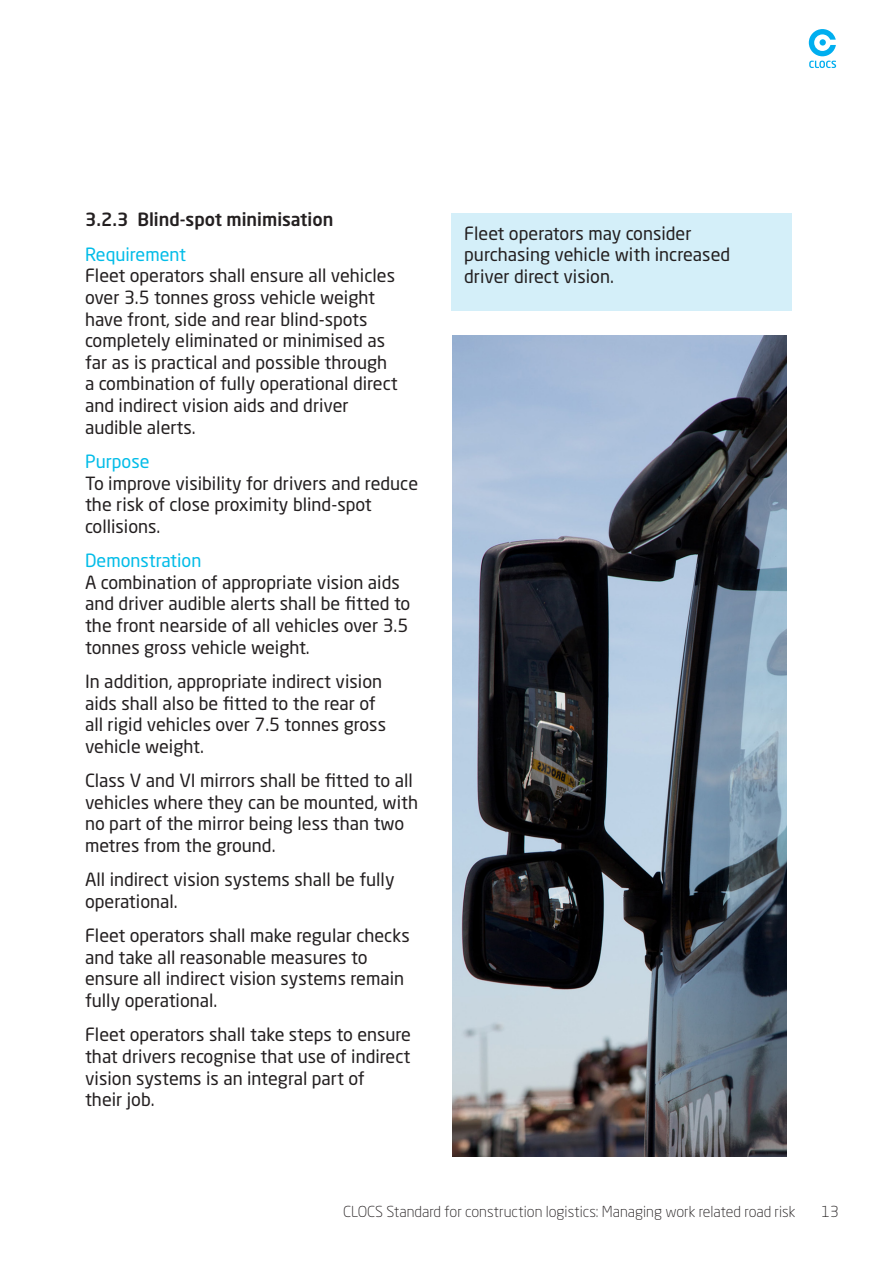
<style>
.page{position:relative;width:893px;height:1263px;background:#fff}
.page>*{position:absolute;margin:0;border:0;box-sizing:border-box;transform-origin:0 0}
.t1{font:18px/21.6px "Neo Sans Std";color:#231f20}
.t2{font:18px "Neo Sans Std";color:#02bce8}
.t3{font:500 18px "Neo Sans Std";color:#231f20}
.t4{font:300 15px "Neo Sans Std";color:#231f20}
</style>
<div class="page">
<svg style="left:809px;top:29px;width:27px;height:39px"></svg>
<img style="left:453px;top:336px;width:334px;height:820px">
<div style="left:451px;top:213px;width:341px;height:97px;background:#d4eff9"></div>
<p class="t3" style="left:85px;top:208px;width:250px">3.2.3 Blind-spot minimisation</p>
<p class="t2" style="left:85px;top:243px;width:103px">Requirement</p>
<p class="t1" style="left:85px;top:265px;width:314px">Fleet operators shall ensure all vehicles over 3.5 tonnes gross vehicle weight have front, side and rear blind-spots completely eliminated or minimised as far as is practical and possible through a combination of fully operational direct and indirect vision aids and driver audible alerts.</p>
<p class="t2" style="left:85px;top:450px;width:66px">Purpose</p>
<p class="t1" style="left:85px;top:472px;width:335px">To improve visibility for drivers and reduce the risk of close proximity blind-spot collisions.</p>
<p class="t2" style="left:85px;top:549px;width:118px">Demonstration</p>
<p class="t1" style="left:85px;top:571px;width:327px">A combination of appropriate vision aids and driver audible alerts shall be fitted to the front nearside of all vehicles over 3.5 tonnes gross vehicle weight.</p>
<p class="t1" style="left:85px;top:670px;width:303px">In addition, appropriate indirect vision aids shall also be fitted to the rear of all rigid vehicles over 7.5 tonnes gross vehicle weight.</p>
<p class="t1" style="left:85px;top:769px;width:335px">Class V and VI mirrors shall be fitted to all vehicles where they can be mounted, with no part of the mirror being less than two metres from the ground.</p>
<p class="t1" style="left:85px;top:868px;width:311px">All indirect vision systems shall be fully operational.</p>
<p class="t1" style="left:85px;top:924px;width:326px">Fleet operators shall make regular checks and take all reasonable measures to ensure all indirect vision systems remain fully operational.</p>
<p class="t1" style="left:85px;top:1024px;width:328px">Fleet operators shall take steps to ensure that drivers recognise that use of indirect vision systems is an integral part of<br>their job.</p>
<p class="t1" style="left:464px;top:222px;width:267px">Fleet operators may consider purchasing vehicle with increased driver direct vision.</p>
<p class="t4" style="left:343px;top:1202px;width:454px">CLOCS Standard for construction logistics: Managing work related road risk</p>
<p class="t4" style="left:821px;top:1202px;width:19px">13</p>
</div>
